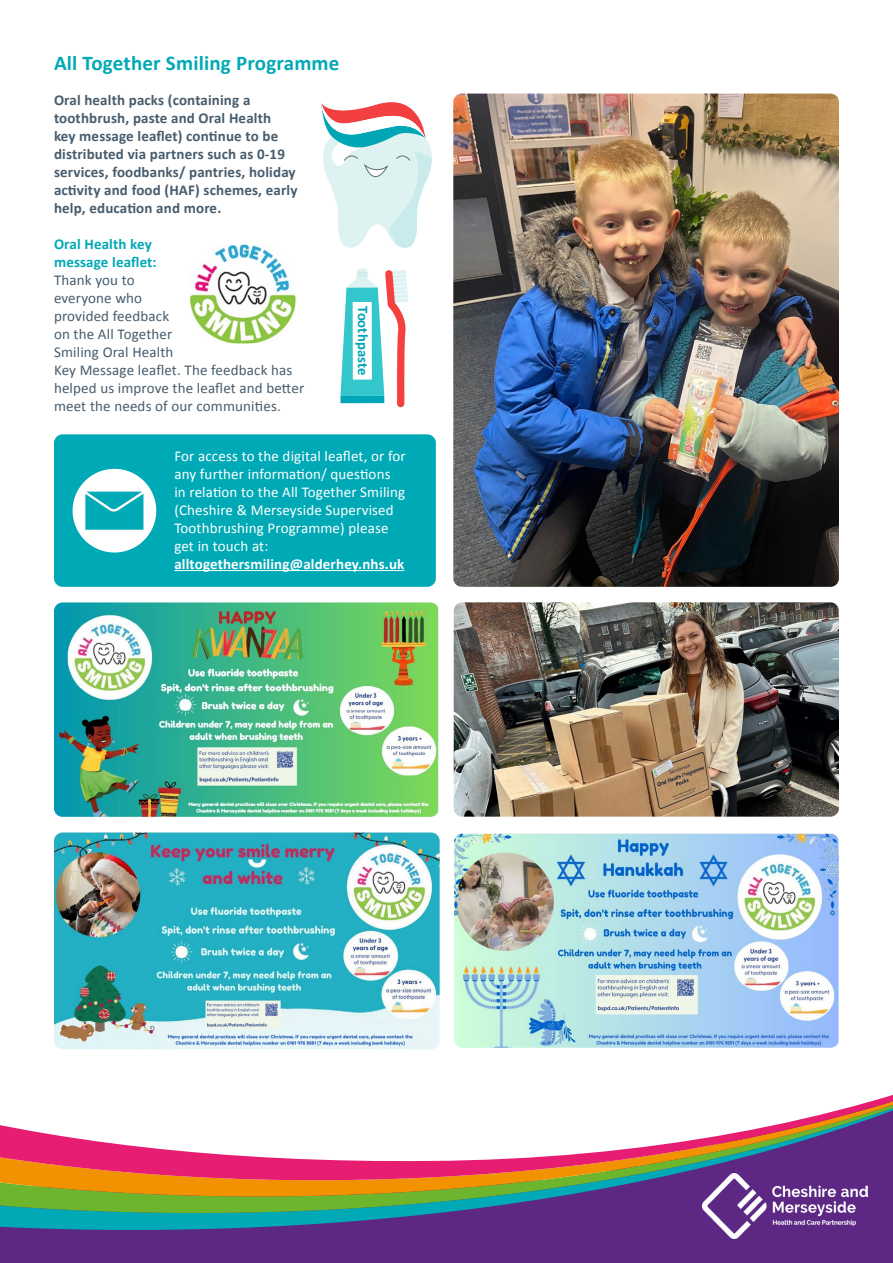
<style>
.page{position:relative;width:893px;height:1263px;background:#fff}
.page>*{position:absolute;margin:0;border:0;box-sizing:border-box;transform-origin:0 0}
.t1{font:700 21px "Calibri";letter-spacing:.01em;color:#00a9b6}
.t2{font:700 15px/18px "Calibri";letter-spacing:.01em;color:#475c6d}
.t3{font:15px/18px "Calibri";letter-spacing:.01em;color:#fff}
.t4{font:15px/18px "Calibri";letter-spacing:.01em;color:#475c6d}
.t5{font:700 15px "Calibri";letter-spacing:.01em;color:#fff}
.t6{font:700 15px/18px "Calibri";letter-spacing:.01em;color:#00a9b6}
.t7{font:700 14.7px "Calibri";letter-spacing:.005em;color:#00a6b5}
</style>
<div class="page">
<div style="left:0;top:1249px;width:893px;height:14px;background:#5c2884"></div>
<div style="left:0;top:1235px;width:893px;height:14px;background:#5c2884"></div>
<svg style="left:0;top:1221px;width:893px;height:14px;background:#46468f"></svg>
<svg style="left:0;top:1206px;width:893px;height:15px;background:#37758a"></svg>
<svg style="left:0;top:1095px;width:893px;height:111px"></svg>
<img style="left:702px;top:1174px;width:165px;height:64px">
<img style="left:454px;top:602px;width:385px;height:215px">
<img style="left:453px;top:94px;width:386px;height:493px">
<img style="left:54px;top:832px;width:386px;height:217px">
<img style="left:54px;top:602px;width:385px;height:215px">
<img style="left:454px;top:833px;width:385px;height:215px">
<div style="left:54px;top:434px;width:382px;height:153px;background:#00a9b6;border-radius:9px"></div>
<hr style="left:174px;top:570px;width:230px;height:1px;background:#fff">
<svg style="left:73px;top:469px;width:83px;height:83px"></svg>
<svg style="left:340px;top:269px;width:68px;height:138px"></svg>
<div style="left:353px;top:302px;width:19px;height:78px;background:#fff"></div>
<svg style="left:321px;top:102px;width:111px;height:146px"></svg>
<img style="left:190px;top:245px;width:106px;height:98px">
<div style="left:180px;top:235px;width:125px;height:119px;border:5px solid #fff;border-radius:50%"></div>
<h1 class="t1" style="left:54px;top:48px;width:287px">All Together Smiling Programme</h1>
<p class="t2" style="left:54px;top:90px;width:245px">Oral health packs (containing a toothbrush, paste and Oral Health<br>key message leaflet) continue to be distributed via partners such as 0-19 services, foodbanks/ pantries, holiday activity and food (HAF) schemes, early help, education and more.</p>
<p class="t6" style="left:54px;top:234px;width:104px">Oral Health key message leaflet:</p>
<p class="t4" style="left:54px;top:270px;width:252px">Thank you to<br>everyone who<br>provided feedback<br>on the All Together<br>Smiling Oral Health<br>Key Message leaflet. The feedback has helped us improve the leaflet and better meet the needs of our communities.</p>
<p class="t7" style="left:373px;top:306px;width:71px;rotate:90deg">Toothpaste</p>
<p class="t3" style="left:174px;top:446px;width:233px">For access to the digital leaflet, or for any further information/ questions<br>in relation to the All Together Smiling (Cheshire &amp; Merseyside Supervised Toothbrushing Programme) please get in touch at:</p>
<p class="t5" style="left:174px;top:553px;width:232px">alltogethersmiling@alderhey.nhs.uk</p>
</div>
